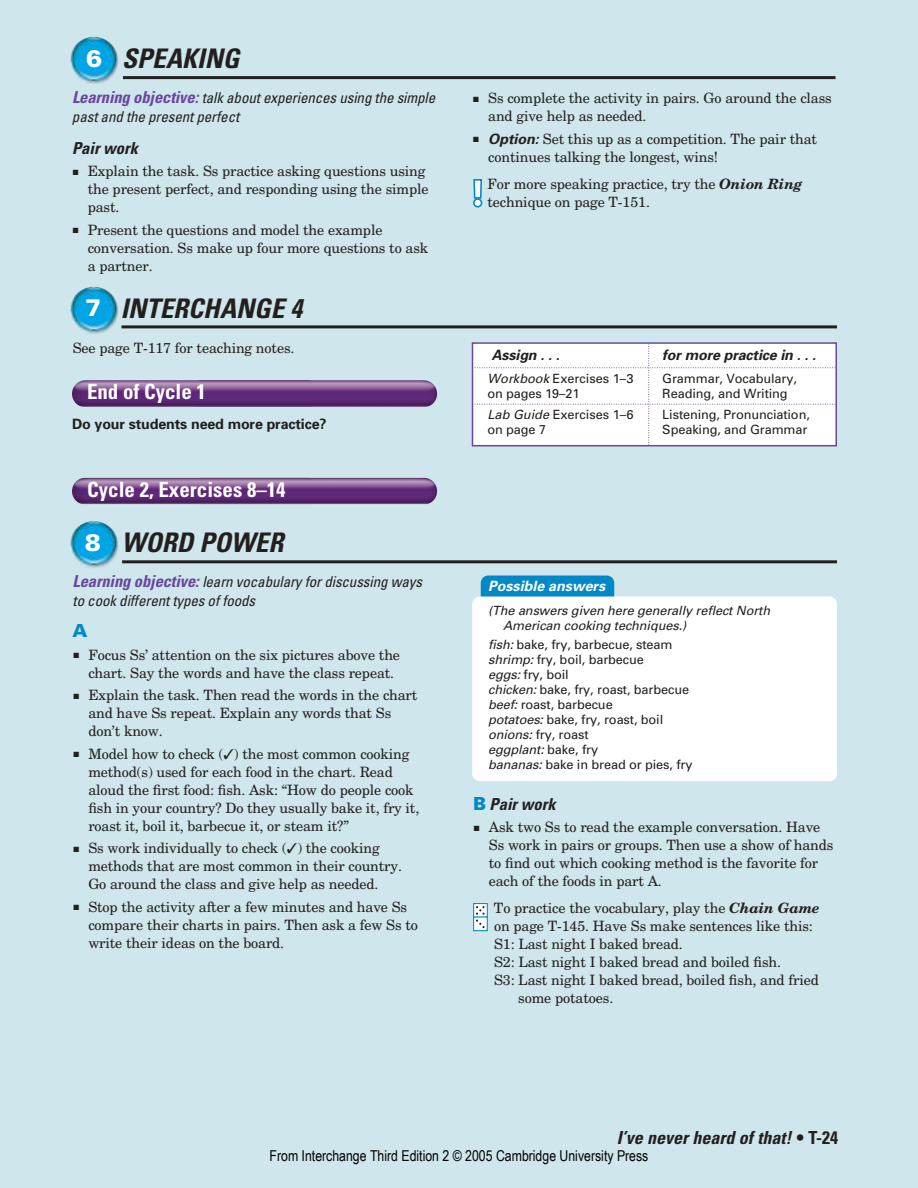
<style>
.page{position:relative;width:918px;height:1188px;background:#cee6ec}
.page>*{position:absolute;margin:0;border:0;box-sizing:border-box;transform-origin:0 0}
.t1{font:italic 700 condensed 27px "Univers";color:#231f1f}
.t2{font:700 condensed 21px "Univers";color:#fff}
.t3{font:italic 700 condensed 18px "Univers";color:#231f1f}
.t4{font:900 18px "Univers";color:#0088c7}
.t5{font:italic 700 condensed 16.5px "Univers";color:#231f1f}
.t6{font:italic condensed 15px/18.8px "Univers";letter-spacing:-.005em;color:#231f1f}
.t7{font:15px "Arial Narrow";color:#000}
.t8{font:14.25px/18px "New Century Schlbk";letter-spacing:-.01em;color:#231f1f}
.t9{font:700 14.25px "Univers";letter-spacing:-.01em;color:#231f1f}
.t10{font:italic 700 14.25px "Univers";letter-spacing:-.01em;color:#231f1f}
.t11{font:italic 700 14.25px "Univers";color:#fff}
.t12{font:12.75px/15px "Univers";letter-spacing:-.01em;color:#231f1f}
.t13{font:italic 12.75px/15px "Univers";letter-spacing:-.01em;color:#231f1f}
.s1{font-weight:900;font-style:normal;font-stretch:normal;font-size:24px;color:#fff}
.s2{font-weight:700;font-size:16.5px;color:#69479c}
.s3{font-family:"Univers";font-weight:700;font-style:italic}
.s4{font-weight:700;font-style:italic}
.s5{font-style:italic}
.s6{font-weight:900;font-style:normal;font-stretch:normal;font-size:18px;color:#0088c7}
.s7{font-style:normal}
</style>
<div class="page">
<div style="left:481px;top:576px;width:133px;height:39px;background:#0088c7;border-radius:8px"></div>
<div style="left:472px;top:597px;width:365px;height:184px;background:#fff;border-radius:8px"></div>
<img style="left:188px;top:380px;width:249px;height:27px;border-radius:14px">
<img style="left:72px;top:380px;width:249px;height:27px;border-radius:14px">
<div style="left:472px;top:344px;width:365px;height:102px;background:#fff"></div>
<svg style="left:473px;top:179px;width:10px;height:21px"></svg>
<div style="left:474px;top:199px;width:8px;height:8px;background:#fff;border-radius:50%"></div>
<div style="left:473px;top:198px;width:9px;height:10px;border:2px solid #0088c7;border-radius:50%"></div>
<img style="left:188px;top:478px;width:249px;height:26px;border-radius:14px">
<img style="left:72px;top:478px;width:249px;height:26px;border-radius:14px">
<div style="left:474px;top:904px;width:13px;height:13px;background:#fff"></div>
<div style="left:473px;top:903px;width:15px;height:15px;border:1px solid #0088c7"></div>
<div style="left:474px;top:917px;width:13px;height:14px;background:#fff"></div>
<div style="left:473px;top:917px;width:15px;height:14px;border:1px solid #0088c7"></div>
<svg style="left:476px;top:906px;width:9px;height:22px"></svg>
<img style="left:69px;top:37px;width:50px;height:48px;border-radius:50%">
<img style="left:69px;top:287px;width:50px;height:48px;border-radius:50%">
<img style="left:69px;top:521px;width:50px;height:49px;border-radius:50%">
<hr style="left:123px;top:76px;width:713px;height:3px;background:#231f1f">
<hr style="left:122px;top:325px;width:715px;height:3px;background:#231f1f">
<hr style="left:122px;top:560px;width:715px;height:3px;background:#231f1f">
<h1 class="t1" style="left:86px;top:49px;width:154px"><span class="s1">6</span> SPEAKING</h1>
<p class="t6" style="left:72px;top:90px;width:365px"><span class="s2">Learning objective:</span> talk about experiences using the simple past and the present perfect</p>
<p class="t5" style="left:72px;top:142px;width:67px">Pair work</p>
<p class="t8" style="left:88px;top:163px;width:342px;text-indent:-15px">■ Explain the task. Ss practice asking questions using the present perfect, and responding using the simple past.</p>
<p class="t8" style="left:88px;top:222px;width:342px;text-indent:-15px">■ Present the questions and model the example conversation. Ss make up four more questions to ask a partner.</p>
<h1 class="t1" style="left:85px;top:298px;width:219px"><span class="s1">7</span> INTERCHANGE 4</h1>
<p class="t8" style="left:73px;top:340px;width:223px">See page T-117 for teaching notes.</p>
<h2 class="t2" style="left:87px;top:384px;width:120px">End of Cycle 1</h2>
<p class="t9" style="left:72px;top:419px;width:256px">Do your students need more practice?</p>
<h2 class="t2" style="left:87px;top:482px;width:200px">Cycle 2, Exercises 8–14</h2>
<h1 class="t1" style="left:85px;top:533px;width:200px"><span class="s1">8</span> WORD POWER</h1>
<p class="t6" style="left:73px;top:574px;width:351px"><span class="s2">Learning objective:</span> learn vocabulary for discussing ways to cook different types of foods</p>
<p class="t4" style="left:73px;top:624px;width:16px">A</p>
<p class="t8" style="left:88px;top:647px;width:313px;text-indent:-15px">■ Focus Ss’ attention on the six pictures above the chart. Say the words and have the class repeat.</p>
<p class="t8" style="left:88px;top:688px;width:330px;text-indent:-15px">■ Explain the task. Then read the words in the chart and have Ss repeat. Explain any words that Ss don’t know.</p>
<p class="t8" style="left:88px;top:746px;width:332px;text-indent:-15px">■ Model how to check (✓) the most common cooking method(s) used for each food in the chart. Read aloud the first food: fish. Ask: “How do people cook fish in your country? Do they usually bake it, fry it, roast it, boil it, barbecue it, or steam it?”</p>
<p class="t8" style="left:88px;top:841px;width:315px;text-indent:-15px">■ Ss work individually to check (✓) the cooking methods that are most common in their country.<br>Go around the class and give help as needed.</p>
<p class="t8" style="left:88px;top:899px;width:331px;text-indent:-15px">■ Stop the activity after a few minutes and have Ss compare their charts in pairs. Then ask a few Ss to write their ideas on the board.</p>
<p class="t8" style="left:488px;top:91px;width:345px;text-indent:-15px">■ Ss complete the activity in pairs. Go around the class and give help as needed.</p>
<p class="t8" style="left:488px;top:131px;width:330px;text-indent:-15px">■ <span class="s3">Option:</span> Set this up as a competition. The pair that continues talking the longest, wins!</p>
<p class="t8" style="left:487px;top:176px;width:317px">For more speaking practice, try the <span class="s4">Onion Ring </span>technique on page T-151.</p>
<p class="t10" style="left:491px;top:350px;width:70px">Assign . . .</p>
<p class="t10" style="left:662px;top:350px;width:155px">for more practice in . . .</p>
<p class="t12" style="left:488px;top:372px;width:147px"><span class="s5">Workbook</span> Exercises 1–3</p>
<p class="t12" style="left:662px;top:372px;width:136px">Grammar, Vocabulary,</p>
<p class="t12" style="left:488px;top:387px;width:94px">on pages 19–21</p>
<p class="t12" style="left:662px;top:387px;width:127px">Reading, and Writing</p>
<p class="t12" style="left:488px;top:408px;width:147px"><span class="s5">Lab Guide</span> Exercises 1–6</p>
<p class="t12" style="left:662px;top:408px;width:149px">Listening, Pronunciation,</p>
<p class="t12" style="left:488px;top:423px;width:60px">on page 7</p>
<p class="t12" style="left:662px;top:423px;width:147px">Speaking, and Grammar</p>
<p class="t11" style="left:488px;top:581px;width:119px">Possible answers</p>
<p class="t13" style="left:503px;top:604px;width:269px;text-indent:-15px">(The answers given here generally reflect North<br>American cooking techniques.)</p>
<p class="t12" style="left:488px;top:638px;width:206px"><span class="s5">fish:</span> bake, fry, barbecue, steam <span class="s5">shrimp:</span> fry, boil, barbecue<br><span class="s5">eggs:</span> fry, boil<br><span class="s5">chicken:</span> bake, fry, roast, barbecue <span class="s5">beef:</span> roast, barbecue<br><span class="s5">potatoes:</span> bake, fry, roast, boil <span class="s5">onions:</span> fry, roast<br><span class="s5">eggplant:</span> bake, fry<br><span class="s5">bananas:</span> bake in bread or pies, fry</p>
<p class="t5" style="left:473px;top:798px;width:84px"><span class="s6">B</span> Pair work</p>
<p class="t8" style="left:489px;top:820px;width:346px;text-indent:-15px">■ Ask two Ss to read the example conversation. Have Ss work in pairs or groups. Then use a show of hands to find out which cooking method is the favorite for each of the foods in part A.</p>
<p class="t8" style="left:494px;top:901px;width:327px">To practice the vocabulary, play the <span class="s4">Chain Game</span></p>
<p class="t8" style="left:494px;top:919px;width:320px">on page T-145. Have Ss make sentences like this:</p>
<p class="t8" style="left:494px;top:937px;width:190px">S1: Last night I baked bread.</p>
<p class="t8" style="left:494px;top:955px;width:289px">S2: Last night I baked bread and boiled fish.</p>
<p class="t8" style="left:494px;top:973px;width:326px">S3: Last night I baked bread, boiled fish, and fried</p>
<p class="t8" style="left:518px;top:991px;width:97px">some potatoes.</p>
<p class="t3" style="left:617px;top:1131px;width:223px">I’ve never heard of that! <span class="s7">• T-24</span></p>
<p class="t7" style="left:270px;top:1147px;width:380px">From Interchange Third Edition 2 © 2005 Cambridge University Press</p>
</div>
